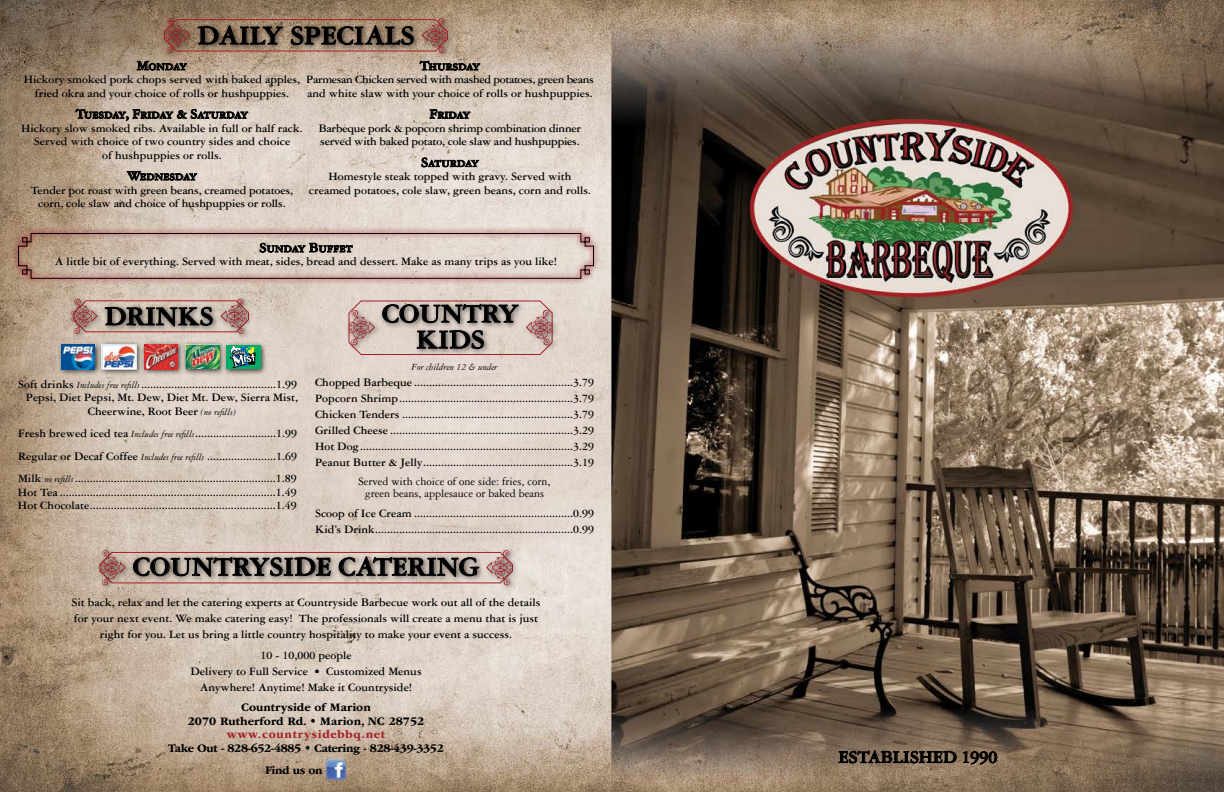
<style>
.page{position:relative;width:1224px;height:792px;background:#fff}
.page>*{position:absolute;margin:0;border:0;box-sizing:border-box;transform-origin:0 0}
.t1{font:700 28px/26px "Garamond 3 LT Std";color:#000;text-align:center}
.t2{font:700 18px "Garamond 3 LT Std";color:#000}
.t3{font:700 14px "Garamond 3 LT Std";color:#000}
.t4{font:700 12px/16px "Garamond 3 LT Std";color:#000;text-align:center}
.t5{font:700 12px/13.5px "Garamond 3 LT Std";letter-spacing:-.03em;color:#000}
.t6{font:700 12px/13.5px "Garamond 3 LT Std";letter-spacing:-.02em;color:#000}
.t7{font:12px/12px "Garamond 3 LT Std";color:#000;text-align:center}
.t8{font:700 12px/13.5px "ITC Garamond Std";color:#000;text-align:center}
.t9{font:700 12px/22.5px "ITC Garamond Std";letter-spacing:-.03em;color:#000}
.t10{font:700 12px "ITC Garamond Std";letter-spacing:.06em;color:#a61e25}
.t11{font:italic 10px "Garamond 3 LT Std";color:#000}
.s1{font-weight:400;font-style:italic;font-size:10px}
</style>
<div class="page">
<img style="left:0;top:0;width:1224px;height:792px">
<div style="left:58px;top:341px;width:44px;height:35px;background:#000;opacity:.75"></div>
<img style="left:62px;top:368px;width:33px;height:1px">
<div style="left:98px;top:340px;width:45px;height:36px;background:#000;opacity:.75"></div>
<img style="left:102px;top:368px;width:34px;height:1px">
<div style="left:182px;top:341px;width:44px;height:35px;background:#000;opacity:.75"></div>
<img style="left:186px;top:368px;width:33px;height:1px">
<div style="left:140px;top:341px;width:44px;height:35px;background:#000;opacity:.75"></div>
<img style="left:144px;top:368px;width:33px;height:1px">
<div style="left:222px;top:341px;width:45px;height:35px;background:#000;opacity:.75"></div>
<div style="left:226px;top:345px;width:35px;height:24px;background:#00ac68"></div>
<div style="left:160px;top:14px;width:295px;height:46px;background:#000;opacity:.75"></div>
<svg style="left:127px;top:132px;width:70px;height:50px"></svg>
<div style="left:11px;top:226px;width:589px;height:59px;background:#a61e25;opacity:.75"></div>
<svg style="left:838px;top:750px;width:119px;height:13px"></svg>
<svg style="left:963px;top:751px;width:34px;height:14px"></svg>
<img style="left:326px;top:759px;width:21px;height:22px">
<svg style="left:75px;top:18px;width:405px;height:103px"></svg>
<svg style="left:421px;top:157px;width:58px;height:12px"></svg>
<div style="left:96px;top:547px;width:423px;height:45px;background:#000;opacity:.75"></div>
<svg style="left:99px;top:492px;width:414px;height:132px"></svg>
<svg style="left:18px;top:204px;width:576px;height:164px"></svg>
<h1 class="t1" style="left:197px;top:23px;width:219px">DAILY SPECIALS</h1>
<p class="t3" style="left:420px;top:58px;width:62px">Thursday</p>
<p class="t5" style="left:306px;top:73px;width:289px">Parmesan Chicken served with mashed potatoes, green beans and white slaw with your choice of rolls or hushpuppies.</p>
<p class="t3" style="left:430px;top:106px;width:42px">Friday</p>
<p class="t6" style="left:319px;top:121px;width:264px">Barbeque pork &amp; popcorn shrimp combination dinner served with baked potato, cole slaw and hushpuppies.</p>
<p class="t3" style="left:421px;top:155px;width:59px">Saturday</p>
<p class="t4" style="left:309px;top:170px;width:284px;line-height:13.5px">Homestyle steak topped with gravy. Served with creamed potatoes, cole slaw, green beans, corn and rolls.</p>
<p class="t3" style="left:137px;top:58px;width:52px">Monday</p>
<p class="t4" style="left:24px;top:73px;width:278px;line-height:13.5px">Hickory smoked pork chops served with baked apples, fried okra and your choice of rolls or hushpuppies.</p>
<p class="t3" style="left:76px;top:106px;width:174px">Tuesday, Friday &amp; Saturday</p>
<p class="t4" style="left:21px;top:121px;width:283px;line-height:13.5px">Hickory slow smoked ribs. Available in full or half rack.<br>Served with choice of two country sides and choice<br>of hushpuppies or rolls.</p>
<p class="t3" style="left:127px;top:168px;width:71px">Wednesday</p>
<p class="t4" style="left:31px;top:183px;width:264px;line-height:13.5px">Tender pot roast with green beans, creamed potatoes, corn, cole slaw and choice of hushpuppies or rolls.</p>
<p class="t3" style="left:259px;top:240px;width:95px">Sunday Buffet</p>
<p class="t4" style="left:55px;top:254px;width:504px">A little bit of everything. Served with meat, sides, bread and dessert. Make as many trips as you like!</p>
<h1 class="t1" style="left:105px;top:303px;width:110px">DRINKS</h1>
<p class="t4" style="left:18px;top:376px;width:281px">Soft drinks <span class="s1">Includes free refills</span>.............................................1.99</p>
<p class="t4" style="left:26px;top:390px;width:274px">Pepsi, Diet Pepsi, Mt. Dew, Diet Mt. Dew, Sierra Mist,</p>
<p class="t4" style="left:88px;top:403px;width:150px">Cheerwine, Root Beer <span class="s1">(no refills)</span></p>
<p class="t4" style="left:18px;top:422px;width:281px;line-height:22.5px;text-align:justify">Fresh brewed iced tea <span class="s1">Includes free refills</span>...........................1.99<br>Regular or Decaf Coffee <span class="s1">Includes free refills</span> .......................1.69<br>Milk <span class="s1">no refills</span> ...................................................................1.89</p>
<p class="t4" style="left:18px;top:485px;width:281px;line-height:13.5px;text-align:left">Hot Tea ........................................................................1.49<br>Hot Chocolate..............................................................1.49</p>
<h1 class="t1" style="left:382px;top:301px;width:138px">COUNTRY<br>KIDS</h1>
<p class="t11" style="left:411px;top:361px;width:88px">For children 12 &amp; under</p>
<p class="t4" style="left:315px;top:374px;width:280px;text-align:justify">Chopped Barbeque .....................................................3.79<br>Popcorn Shrimp..........................................................3.79<br>Chicken Tenders .........................................................3.79<br>Grilled Cheese .............................................................3.29<br>Hot Dog.......................................................................3.29<br>Peanut Butter &amp; Jelly..................................................3.19</p>
<p class="t7" style="left:359px;top:475px;width:193px">Served with choice of one side: fries, corn, green beans, applesauce or baked beans</p>
<p class="t4" style="left:315px;top:505px;width:280px;text-align:left">Scoop of Ice Cream .....................................................0.99<br>Kid’s Drink..................................................................0.99</p>
<h1 class="t1" style="left:133px;top:554px;width:348px">COUNTRYSIDE CATERING</h1>
<p class="t4" style="left:72px;top:595px;width:470px">Sit back, relax and let the catering experts at Countryside Barbecue work out all of the details for your next event. We make catering easy! The professionals will create a menu that is just right for you. Let us bring a little country hospitality to make your event a success.</p>
<p class="t4" style="left:190px;top:647px;width:233px">10 - 10,000 people<br>Delivery to Full Service • Customized Menus<br>Anywhere! Anytime! Make it Countryside!</p>
<p class="t8" style="left:188px;top:701px;width:238px">Countryside of Marion<br>2070 Rutherford Rd. • Marion, NC 28752</p>
<p class="t10" style="left:227px;top:728px;width:160px">www.countrysidebbq.net</p>
<p class="t9" style="left:265px;top:737px;width:180px;text-indent:-97px">Take Out - 828-652-4885 • Catering - 828-439-3352<br>Find us on</p>
<h2 class="t2" style="left:839px;top:747px;width:160px">ESTABLISHED 1990</h2>
</div>
